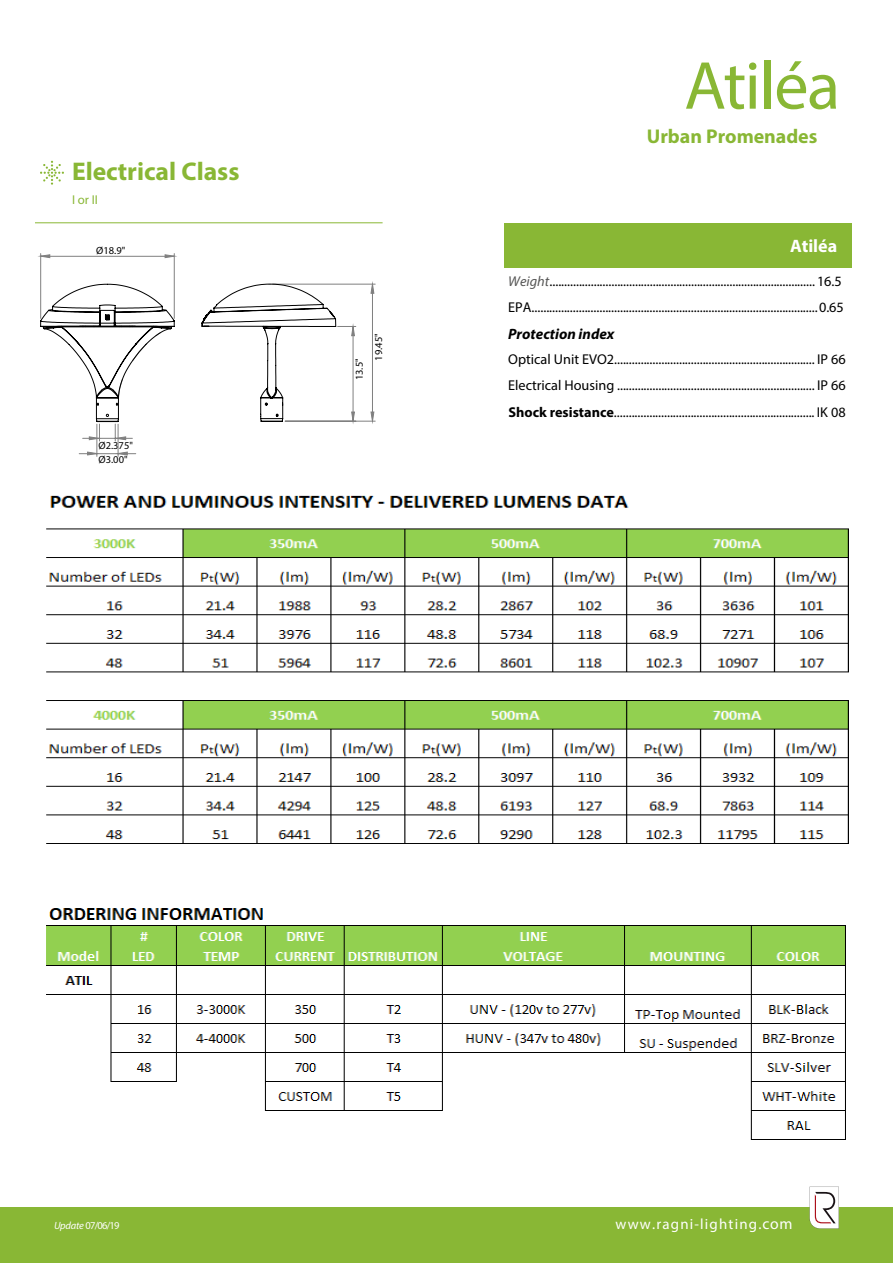
<style>
.page{position:relative;width:893px;height:1263px;background:#fff}
.page>*{position:absolute;margin:0;border:0;box-sizing:border-box;transform-origin:0 0}
.t1{font:68.4px "Myriad Pro";letter-spacing:-.02em;color:#89b735}
.t2{font:700 25.65px "Myriad Pro";color:#89b735}
.t3{font:700 19.95px "Myriad Pro";color:#89b735}
.t4{font:700 18px "Myriad Pro";color:#fff}
.t5{font:italic 700 15px "Myriad Pro";color:#000}
.t6{font:14.85px "Myriad Pro";letter-spacing:.08em;color:#fff}
.t7{font:14.25px "Myriad Pro";color:#000}
.t8{font:12.9px "Myriad Pro";color:#89b735}
.t9{font:10.5px "Myriad Pro";color:#000}
.t10{font:10.5px "Myriad Pro";color:#fff}
.s1{font-style:italic;color:#565655}
.s2{font-weight:700}
.s3{font-style:italic}
.s4{font-size:15.6px}
</style>
<div class="page">
<div style="left:0;top:1207px;width:893px;height:56px;background:#89b735"></div>
<svg style="left:809px;top:1187px;width:30px;height:42px"></svg>
<hr style="left:35px;top:222px;width:348px;height:1px;background:#89b735">
<svg style="left:40px;top:161px;width:24px;height:24px"></svg>
<div style="left:505px;top:224px;width:347px;height:44px;background:#89b735"></div>
<hr style="left:118px;top:424px;width:1px;height:32px;background:#808080">
<hr style="left:97px;top:424px;width:1px;height:32px;background:#808080">
<svg style="left:40px;top:254px;width:135px;height:201px"></svg>
<hr style="left:285px;top:421px;width:90px;height:1px;background:#808080">
<hr style="left:273px;top:284px;width:102px;height:1px;background:#808080">
<svg style="left:370px;top:284px;width:4px;height:138px"></svg>
<svg style="left:201px;top:283px;width:155px;height:139px"></svg>
<img style="left:46px;top:495px;width:802px;height:348px">
<img style="left:46px;top:908px;width:799px;height:231px">
<p class="t2" style="left:72px;top:155px;width:169px">Electrical Class</p>
<p class="t8" style="left:72px;top:191px;width:27px">I or II</p>
<p class="t9" style="left:96px;top:243px;width:31px">Ø18.9"</p>
<p class="t9" style="left:98px;top:439px;width:36px">Ø2.375"</p>
<p class="t9" style="left:99px;top:453px;width:31px">Ø3.00"</p>
<p class="t9" style="left:353px;top:380px;width:23px;rotate:-90deg">13.5"</p>
<p class="t9" style="left:372px;top:360px;width:29px;rotate:-90deg">19.45"</p>
<p class="t1" style="left:684px;top:44px;width:157px">Atiléa</p>
<p class="t3" style="left:647px;top:123px;width:172px">Urban Promenades</p>
<p class="t4" style="left:790px;top:235px;width:48px">Atiléa</p>
<p class="t7" style="left:508px;top:272px;width:335px"><span class="s1">Weight</span>.......................................................................................... 16.5</p>
<p class="t7" style="left:508px;top:299px;width:337px">EPA.................................................................................................0.65</p>
<p class="t5" style="left:508px;top:324px;width:108px">Protection index</p>
<p class="t7" style="left:508px;top:351px;width:339px">Optical Unit EVO2.................................................................... IP 66</p>
<p class="t7" style="left:508px;top:377px;width:339px">Electrical Housing ................................................................... IP 66</p>
<p class="t7" style="left:508px;top:404px;width:339px"><span class="s2">Shock resistance</span>.................................................................... IK 08</p>
<p class="t10" style="left:54px;top:1219px;width:67px"><span class="s3">Update</span> 07/06/19</p>
<p class="t6" style="left:616px;top:1214px;width:178px">www.ragni-lighting.<span class="s4">com</span></p>
</div>
